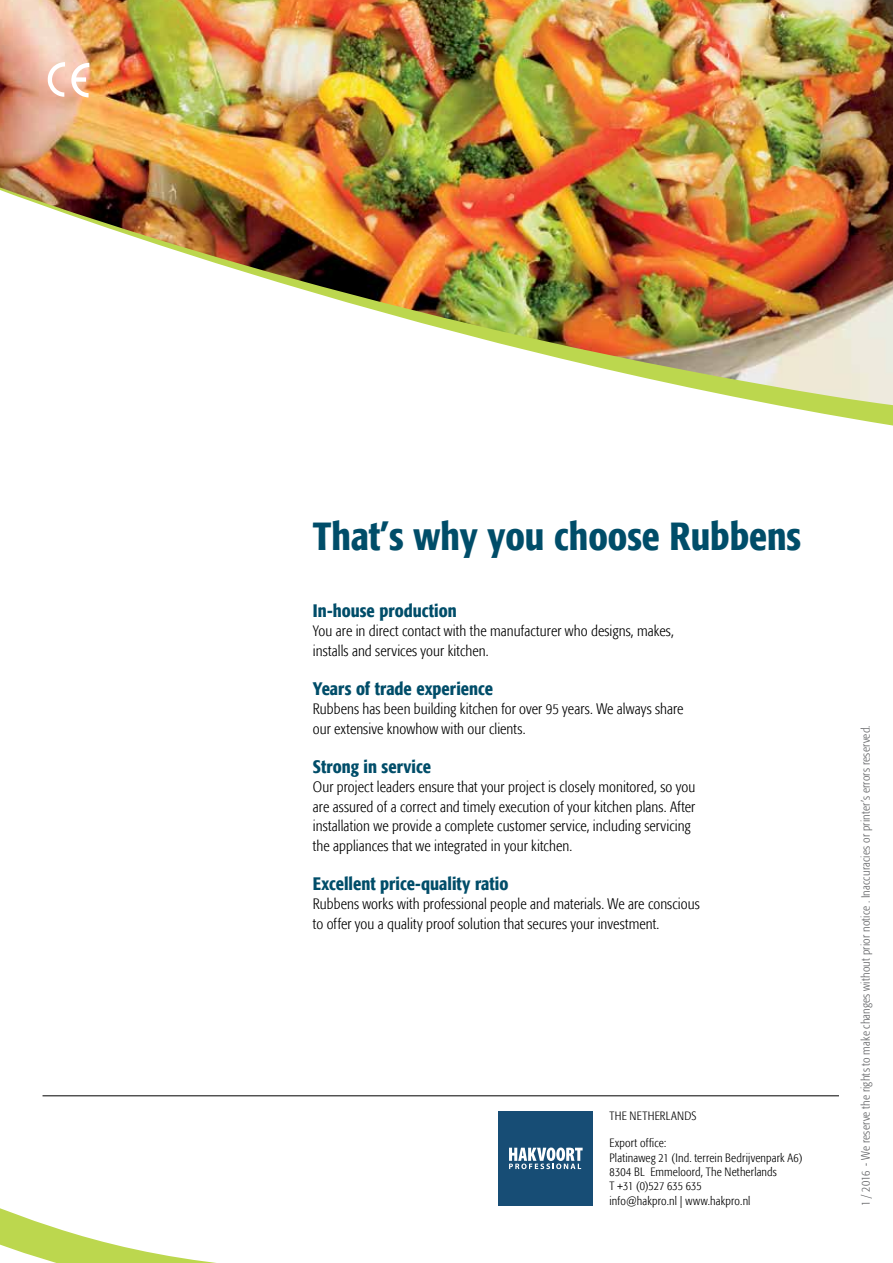
<style>
.page{position:relative;width:893px;height:1263px;background:#fff}
.page>*{position:absolute;margin:0;border:0;box-sizing:border-box;transform-origin:0 0}
.t1{font:500 condensed 39px "Formata";color:#004d69}
.t2{font:500 condensed 18px "Formata";color:#004d69}
.t3{font:300 condensed 15px/19.5px "Formata";letter-spacing:.005em;color:#000}
.t4{font:300 condensed 12px/14.4px "Formata";letter-spacing:.015em;color:#000}
.t5{font:300 condensed 12px "Formata";letter-spacing:.015em;color:#636466}
</style>
<div class="page">
<svg style="left:0;top:1208px;width:216px;height:55px"></svg>
<img style="left:0;top:0;width:893px;height:405px">
<svg style="left:48px;top:62px;width:17px;height:35px"></svg>
<svg style="left:71px;top:63px;width:18px;height:34px"></svg>
<div style="left:498px;top:1111px;width:95px;height:95px;background:#174d75"></div>
<svg style="left:509px;top:1147px;width:74px;height:22px"></svg>
<hr style="left:43px;top:1095px;width:796px;height:1px;background:#000">
<h1 class="t1" style="left:313px;top:513px;width:490px">That’s why you choose Rubbens</h1>
<p class="t2" style="left:313px;top:599px;width:145px">In-house production</p>
<p class="t3" style="left:313px;top:621px;width:362px">You are in direct contact with the manufacturer who designs, makes, installs and services your kitchen.</p>
<p class="t2" style="left:313px;top:677px;width:182px">Years of trade experience</p>
<p class="t3" style="left:313px;top:699px;width:372px">Rubbens has been building kitchen for over 95 years. We always share our extensive knowhow with our clients.</p>
<p class="t2" style="left:313px;top:755px;width:120px">Strong in service</p>
<p class="t3" style="left:313px;top:777px;width:384px">Our project leaders ensure that your project is closely monitored, so you are assured of a correct and timely execution of your kitchen plans. After installation we provide a complete customer service, including servicing the appliances that we integrated in your kitchen.</p>
<p class="t2" style="left:313px;top:872px;width:197px">Excellent price-quality ratio</p>
<p class="t3" style="left:313px;top:894px;width:388px">Rubbens works with professional people and materials. We are conscious to offer you a quality proof solution that secures your investment.</p>
<p class="t4" style="left:609px;top:1108px;width:89px">THE NETHERLANDS</p>
<p class="t4" style="left:609px;top:1136px;width:194px">Export office:<br>Platinaweg 21 (Ind. terrein Bedrijvenpark A6)<br>8304 BL Emmeloord, The Netherlands<br>T +31 (0)527 635 635<br>info@hakpro.nl | www.hakpro.nl</p>
<p class="t5" style="left:858px;top:1206px;width:482px;rotate:-90deg">1 / 2016 - We reserve the rights to make changes without prior notice . Inaccuracies or printer’s errors reserved.</p>
</div>
